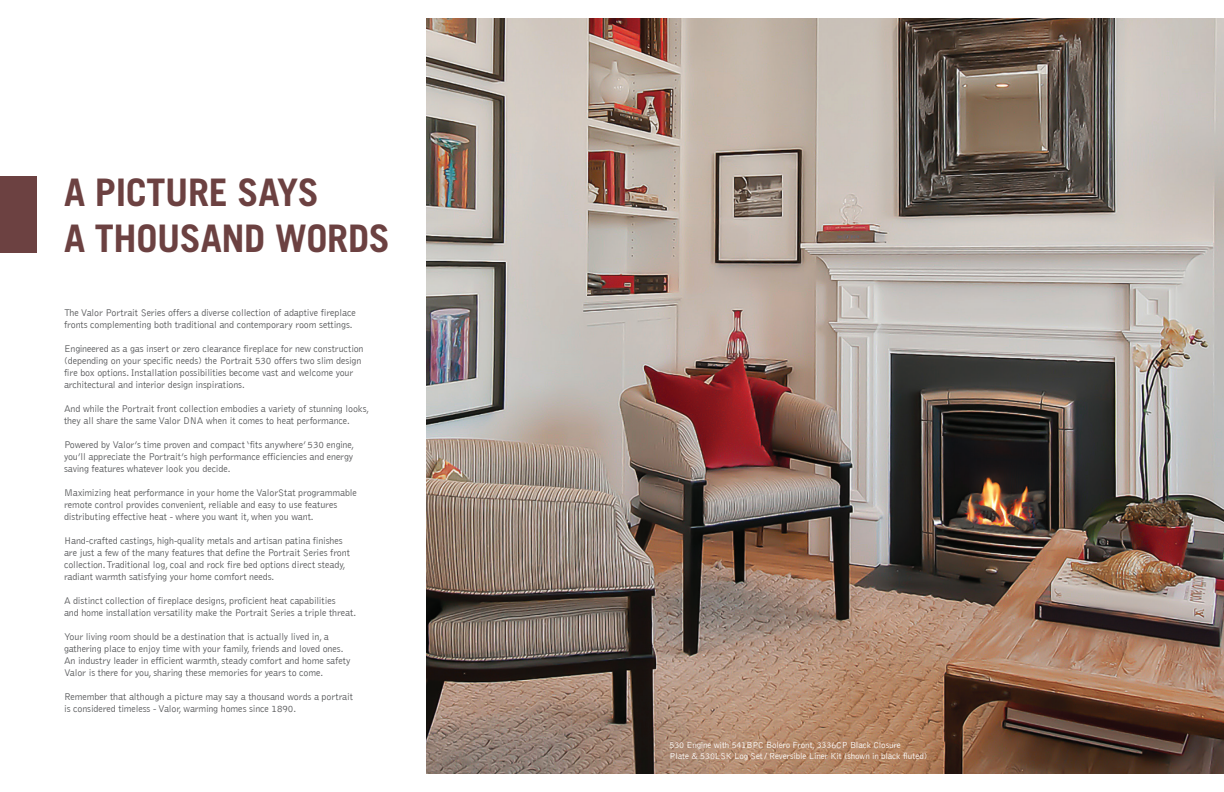
<style>
.page{position:relative;width:1224px;height:792px;background:#fff}
.page>*{position:absolute;margin:0;border:0;box-sizing:border-box;transform-origin:0 0}
.t1{font:700 38px/45.6px "Trade Gothic LT Std";letter-spacing:-.01em;color:#6c4141}
.t2{font:300 10px/12px "Bell Gothic";letter-spacing:-.01em;color:#57585a}
.t3{font:300 9px/10.8px "Bell Gothic";letter-spacing:-.01em;color:#fff}
</style>
<div class="page">
<img style="left:426px;top:18px;width:798px;height:756px">
<div style="left:0;top:176px;width:37px;height:76px;background:#6c4141"></div>
<h1 class="t1" style="left:64px;top:170px;width:327px">A PICTURE SAYS<br>A THOUSAND WORDS</h1>
<p class="t2" style="left:64px;top:307px;width:293px">The Valor Portrait Series offers a diverse collection of adaptive fireplace fronts complementing both traditional and contemporary room settings.</p>
<p class="t2" style="left:64px;top:343px;width:301px">Engineered as a gas insert or zero clearance fireplace for new construction (depending on your specific needs) the Portrait 530 offers two slim design fire box options. Installation possibilities become vast and welcome your architectural and interior design inspirations.</p>
<p class="t2" style="left:64px;top:403px;width:307px">And while the Portrait front collection embodies a variety of stunning looks, they all share the same Valor DNA when it comes to heat performance.</p>
<p class="t2" style="left:64px;top:439px;width:292px;text-align:justify">Powered by Valor’s time proven and compact ‘fits anywhere’ 530 engine, you’ll appreciate the Portrait’s high performance efficiencies and energy saving features whatever look you decide.</p>
<p class="t2" style="left:64px;top:487px;width:294px">Maximizing heat performance in your home the ValorStat programmable remote control provides convenient, reliable and easy to use features distributing effective heat - where you want it, when you want.</p>
<p class="t2" style="left:64px;top:535px;width:288px">Hand-crafted castings, high-quality metals and artisan patina finishes are just a few of the many features that define the Portrait Series front collection. Traditional log, coal and rock fire bed options direct steady, radiant warmth satisfying your home comfort needs.</p>
<p class="t2" style="left:64px;top:595px;width:294px">A distinct collection of fireplace designs, proficient heat capabilities<br>and home installation versatility make the Portrait Series a triple threat.</p>
<p class="t2" style="left:64px;top:631px;width:288px">Your living room should be a destination that is actually lived in, a gathering place to enjoy time with your family, friends and loved ones.<br>An industry leader in efficient warmth, steady comfort and home safety Valor is there for you, sharing these memories for years to come.</p>
<p class="t2" style="left:64px;top:691px;width:291px">Remember that although a picture may say a thousand words a portrait is considered timeless - Valor, warming homes since 1890.</p>
<p class="t3" style="left:669px;top:740px;width:259px">530 Engine with 541BPC Bolero Front, 3336CP Black Closure<br>Plate &amp; 530LSK Log Set / Reversible Liner Kit (shown in black fluted)</p>
</div>
